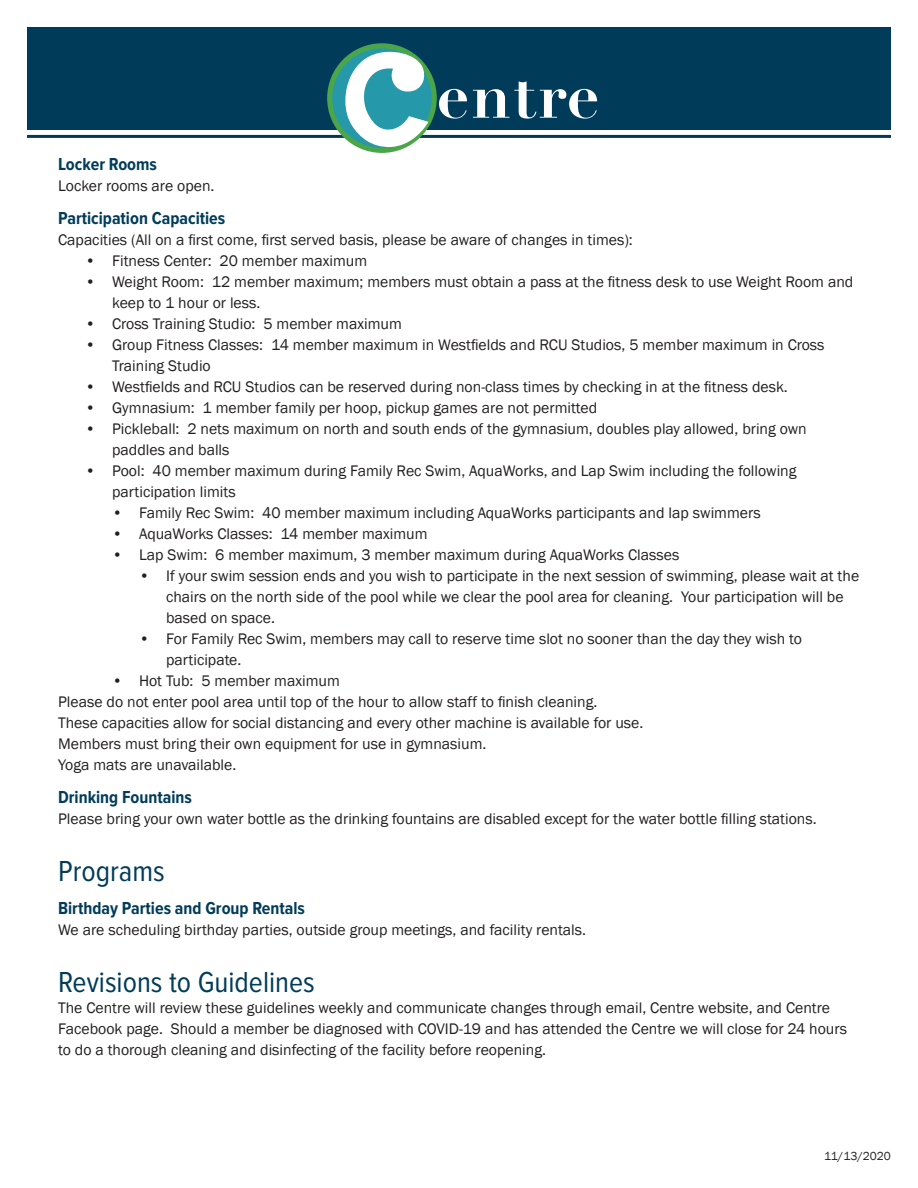
<style>
.page{position:relative;width:918px;height:1188px;background:#fff}
.page>*{position:absolute;margin:0;border:0;box-sizing:border-box;transform-origin:0 0}
.t1{font:700 65.1px "Didot LT Std";letter-spacing:.015em;color:#fff}
.t2{font:30px "Proxima Nova Cond";color:#003c5a}
.t3{font:700 18px "Proxima Nova Cond";color:#003c5a}
.t4{font:15.75px/21px "Franklin Gothic";color:#231f20}
.t5{font:12px "Franklin Gothic";color:#231f20}
</style>
<div class="page">
<div style="left:27px;top:27px;width:864px;height:103px;background:#003c5a"></div>
<hr style="left:27px;top:135px;width:864px;height:3px;background:#003c5a">
<div style="left:327px;top:43px;width:110px;height:110px;background:#4ba649;border-radius:50%"></div>
<div style="left:332px;top:48px;width:100px;height:100px;background:#2599a9;border-radius:50%"></div>
<svg style="left:345px;top:51px;width:83px;height:96px"></svg>
<p class="t1" style="left:437px;top:55px;width:164px">entre</p>
<p class="t3" style="left:58px;top:154px;width:100px">Locker Rooms</p>
<p class="t4" style="left:58px;top:175px;width:158px">Locker rooms are open.</p>
<p class="t3" style="left:58px;top:208px;width:169px">Participation Capacities</p>
<p class="t4" style="left:58px;top:229px;width:576px">Capacities (All on a first come, first served basis, please be aware of changes in times):</p>
<p class="t4" style="left:85px;top:250px;width:284px">• Fitness Center: 20 member maximum</p>
<p class="t4" style="left:112px;top:271px;width:743px;text-indent:-27px">• Weight Room: 12 member maximum; members must obtain a pass at the fitness desk to use Weight Room and keep to 1 hour or less.</p>
<p class="t4" style="left:85px;top:313px;width:318px">• Cross Training Studio: 5 member maximum</p>
<p class="t4" style="left:112px;top:334px;width:714px;text-indent:-27px">• Group Fitness Classes: 14 member maximum in Westfields and RCU Studios, 5 member maximum in Cross<br>Training Studio</p>
<p class="t4" style="left:85px;top:376px;width:704px">• Westfields and RCU Studios can be reserved during non-class times by checking in at the fitness desk.</p>
<p class="t4" style="left:85px;top:397px;width:514px">• Gymnasium: 1 member family per hoop, pickup games are not permitted</p>
<p class="t4" style="left:112px;top:418px;width:696px;text-indent:-27px">• Pickleball: 2 nets maximum on north and south ends of the gymnasium, doubles play allowed, bring own paddles and balls</p>
<p class="t4" style="left:112px;top:460px;width:686px;text-indent:-27px">• Pool: 40 member maximum during Family Rec Swim, AquaWorks, and Lap Swim including the following participation limits</p>
<p class="t4" style="left:112px;top:502px;width:650px">• Family Rec Swim: 40 member maximum including AquaWorks participants and lap swimmers</p>
<p class="t4" style="left:112px;top:523px;width:317px">• AquaWorks Classes: 14 member maximum</p>
<p class="t4" style="left:112px;top:544px;width:569px">• Lap Swim: 6 member maximum, 3 member maximum during AquaWorks Classes</p>
<p class="t4" style="left:166px;top:565px;width:695px;text-indent:-27px">• If your swim session ends and you wish to participate in the next session of swimming, please wait at the chairs on the north side of the pool while we clear the pool area for cleaning. Your participation will be based on space.</p>
<p class="t4" style="left:166px;top:628px;width:637px;text-indent:-27px">• For Family Rec Swim, members may call to reserve time slot no sooner than the day they wish to participate.</p>
<p class="t4" style="left:112px;top:670px;width:229px">• Hot Tub: 5 member maximum</p>
<p class="t4" style="left:58px;top:691px;width:541px">Please do not enter pool area until top of the hour to allow staff to finish cleaning.</p>
<p class="t4" style="left:58px;top:712px;width:587px">These capacities allow for social distancing and every other machine is available for use.</p>
<p class="t4" style="left:58px;top:733px;width:430px">Members must bring their own equipment for use in gymnasium.</p>
<p class="t4" style="left:58px;top:754px;width:180px">Yoga mats are unavailable.</p>
<p class="t3" style="left:58px;top:787px;width:135px">Drinking Fountains</p>
<p class="t4" style="left:58px;top:808px;width:760px">Please bring your own water bottle as the drinking fountains are disabled except for the water bottle filling stations.</p>
<p class="t2" style="left:58px;top:854px;width:108px">Programs</p>
<p class="t3" style="left:58px;top:898px;width:248px">Birthday Parties and Group Rentals</p>
<p class="t4" style="left:58px;top:919px;width:530px">We are scheduling birthday parties, outside group meetings, and facility rentals.</p>
<p class="t2" style="left:58px;top:965px;width:258px">Revisions to Guidelines</p>
<p class="t4" style="left:58px;top:997px;width:790px">The Centre will review these guidelines weekly and communicate changes through email, Centre website, and Centre<br>Facebook page. Should a member be diagnosed with COVID-19 and has attended the Centre we will close for 24 hours to do a thorough cleaning and disinfecting of the facility before reopening.</p>
<p class="t5" style="left:824px;top:1149px;width:68px">11/13/2020</p>
</div>
